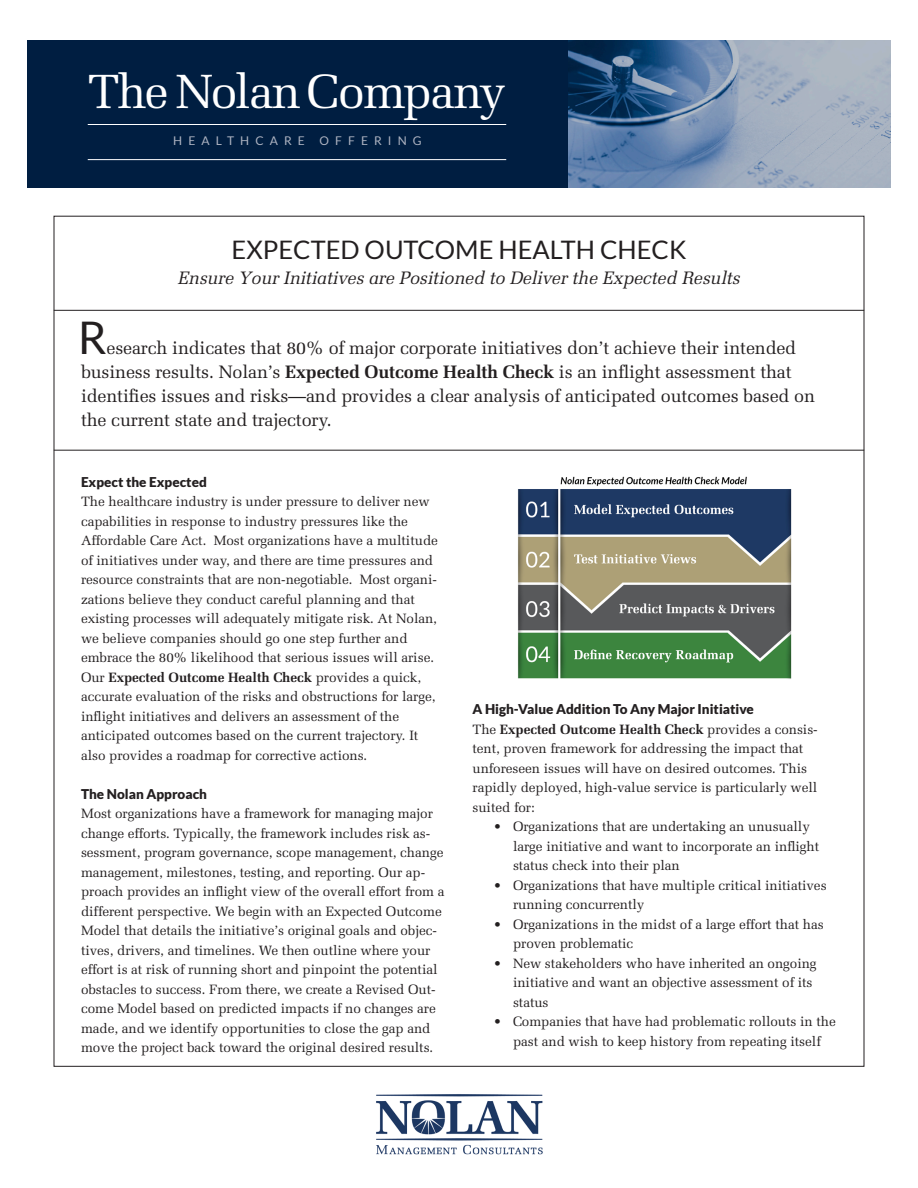
<style>
.page{position:relative;width:918px;height:1188px;background:#fff}
.page>*{position:absolute;margin:0;border:0;box-sizing:border-box;transform-origin:0 0}
.t1{font:48px "Melior";letter-spacing:-.04em;color:#fff}
.t2{font:45px "Lato";color:#231f20}
.t3{font:25.5px "Lato";color:#231f20}
.t4{font:18px/24px "Melior";letter-spacing:-.01em;color:#231f20;text-align:right}
.t5{font:italic 18px "Melior";letter-spacing:-.01em;color:#231f20}
.t6{font:13.5px/19.5px "Melior";letter-spacing:-.005em;color:#231f20}
.t7{font:900 13.5px "Lato";color:#231f20}
.t8{font:12px "Lato";letter-spacing:.51em;color:#afb4c2}
.s1{font-weight:700}
</style>
<div class="page">
<div style="left:27px;top:41px;width:864px;height:147px;background:#001e41"></div>
<svg style="left:568px;top:41px;width:323px;height:147px;background:#7990ac"></svg>
<hr style="left:54px;top:310px;width:810px;height:1px;background:#231f20">
<hr style="left:54px;top:450px;width:810px;height:1px;background:#231f20">
<hr style="left:88px;top:159px;width:418px;height:1px;background:#fff">
<hr style="left:88px;top:124px;width:418px;height:1px;background:#fff">
<img style="left:376px;top:1094px;width:167px;height:61px">
<img style="left:518px;top:476px;width:274px;height:203px">
<p class="t1" style="left:88px;top:63px;width:420px">The Nolan Company</p>
<p class="t8" style="left:173px;top:134px;width:250px">HEALTHCARE OFFERING</p>
<p class="t3" style="left:232px;top:235px;width:456px">EXPECTED OUTCOME HEALTH CHECK</p>
<p class="t5" style="left:178px;top:267px;width:564px">Ensure Your Initiatives are Positioned to Deliver the Expected Results</p>
<p class="t2" style="left:78px;top:312px;width:30px">R</p>
<p class="t4" style="left:81px;top:336px;width:717px">esearch indicates that 80% of major corporate initiatives don’t achieve their intended business results. Nolan’s <span class="s1">Expected Outcome Health Check</span> is an inflight assessment that</p>
<p class="t4" style="left:81px;top:384px;width:736px;text-align:left">identifies issues and risks—and provides a clear analysis of anticipated outcomes based on the current state and trajectory.</p>
<p class="t7" style="left:81px;top:474px;width:127px">Expect the Expected</p>
<p class="t6" style="left:81px;top:492px;width:358px">The healthcare industry is under pressure to deliver new capabilities in response to industry pressures like the Affordable Care Act. Most organizations have a multitude of initiatives under way, and there are time pressures and resource constraints that are non-negotiable. Most organi&shy;zations believe they conduct careful planning and that</p>
<p class="t6" style="left:81px;top:609px;width:358px">existing processes will adequately mitigate risk. At Nolan, we believe companies should go one step further and</p>
<p class="t6" style="left:81px;top:648px;width:355px">embrace the 80% likelihood that serious issues will arise.<br>Our <span class="s1">Expected Outcome Health Check</span> provides a quick,</p>
<p class="t6" style="left:81px;top:687px;width:356px">accurate evaluation of the risks and obstructions for large, inflight initiatives and delivers an assessment of the</p>
<p class="t6" style="left:81px;top:726px;width:339px">anticipated outcomes based on the current trajectory. It also provides a roadmap for corrective actions.</p>
<p class="t7" style="left:81px;top:786px;width:128px">The Nolan Approach</p>
<p class="t6" style="left:81px;top:804px;width:365px">Most organizations have a framework for managing major change efforts. Typically, the framework includes risk as&shy;sessment, program governance, scope management, change management, milestones, testing, and reporting. Our ap&shy;proach provides an inflight view of the overall effort from a different perspective. We begin with an Expected Outcome Model that details the initiative’s original goals and objec&shy;tives, drivers, and timelines. We then outline where your effort is at risk of running short and pinpoint the potential obstacles to success. From there, we create a Revised Out&shy;come Model based on predicted impacts if no changes are made, and we identify opportunities to close the gap and move the project back toward the original desired results.</p>
<p class="t7" style="left:472px;top:702px;width:283px">A High-Value Addition To Any Major Initiative</p>
<p class="t6" style="left:472px;top:720px;width:347px">The <span class="s1">Expected Outcome Health Check</span> provides a consis&shy;tent, proven framework for addressing the impact that unforeseen issues will have on desired outcomes. This rapidly deployed, high-value service is particularly well suited for:</p>
<p class="t6" style="left:513px;top:817px;width:308px;text-indent:-19px">• Organizations that are undertaking an unusually large initiative and want to incorporate an inflight status check into their plan</p>
<p class="t6" style="left:513px;top:876px;width:315px;text-indent:-19px">• Organizations that have multiple critical initiatives running concurrently</p>
<p class="t6" style="left:513px;top:915px;width:312px;text-indent:-19px">• Organizations in the midst of a large effort that has proven problematic</p>
<p class="t6" style="left:513px;top:954px;width:305px;text-indent:-19px">• New stakeholders who have inherited an ongoing initiative and want an objective assessment of its status</p>
<p class="t6" style="left:494px;top:1012px;width:344px;text-align:center">• Companies that have had problematic rollouts in the past and wish to keep history from repeating itself</p>
</div>
